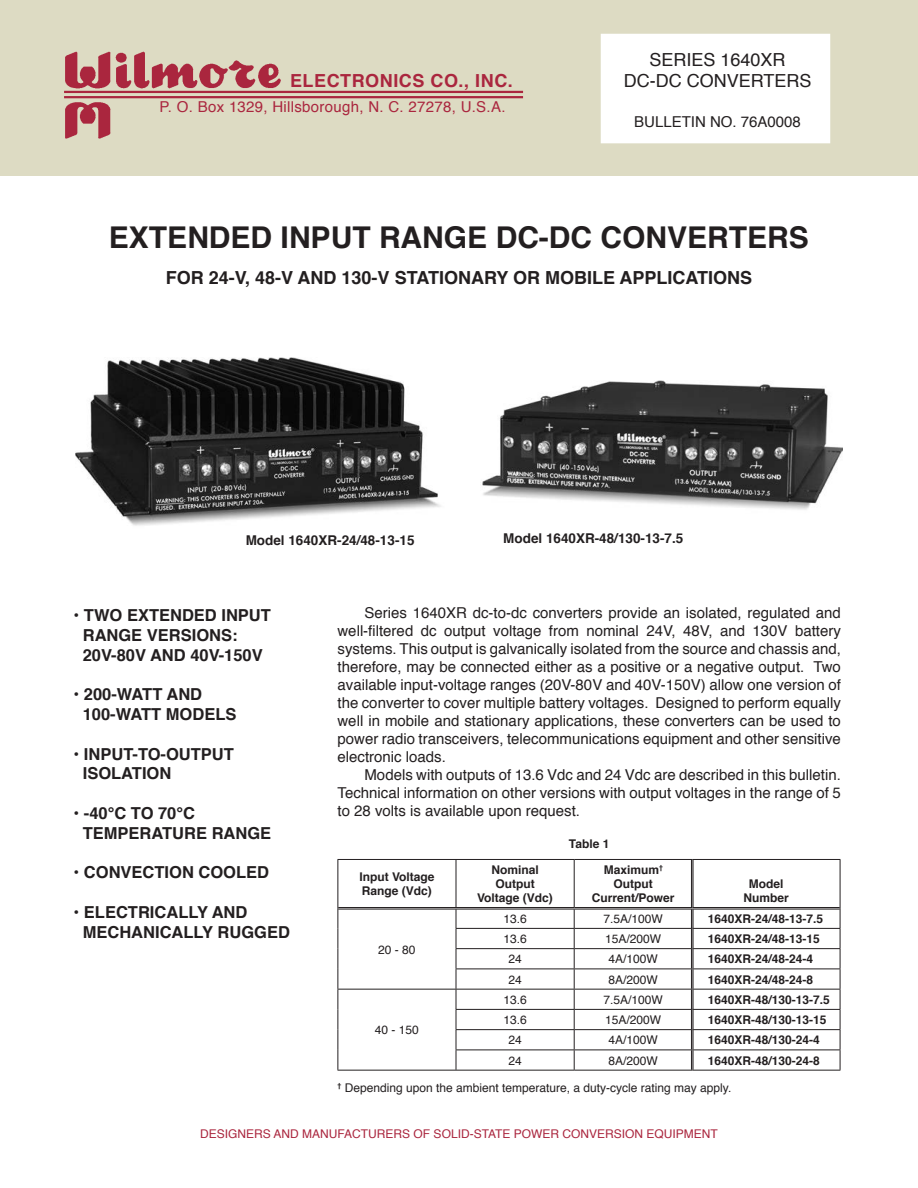
<style>
.page{position:relative;width:918px;height:1188px;background:#fff}
.page>*{position:absolute;margin:0;border:0;box-sizing:border-box;transform-origin:0 0}
.t1{font:700 30px "Helvetica";color:#231f20}
.t2{font:700 18px "Helvetica";color:#231f20}
.t3{font:18px/21.6px "Helvetica";color:#231f20;text-align:center}
.t4{font:700 18px "Helvetica";letter-spacing:.03em;color:#aa263e}
.t5{font:700 16.5px/19.8px "Helvetica";color:#231f20}
.t6{font:15px/18px "Helvetica";color:#231f20;text-align:justify}
.t7{font:15px "Helvetica";letter-spacing:.02em;color:#aa263e}
.t8{font:700 13.5px "Helvetica";color:#231f20}
.t9{font:700 12px/14.4px "Helvetica";color:#231f20;text-align:center}
.t10{font:12px "Helvetica";color:#231f20}
.t11{font:12px "Helvetica";color:#aa263e}
</style>
<div class="page">
<div style="left:0;top:0;width:918px;height:175px;background:#dddbc3"></div>
<div style="left:602px;top:35px;width:227px;height:107px;background:#fff"></div>
<div style="left:601px;top:34px;width:229px;height:109px;border:3px solid #fff"></div>
<img style="left:64px;top:51px;width:218px;height:88px">
<hr style="left:64px;top:91px;width:459px;height:2px;background:#aa263e">
<hr style="left:64px;top:96px;width:459px;height:2px;background:#aa263e">
<hr style="left:338px;top:860px;width:1px;height:48px;background:#231f20">
<hr style="left:338px;top:859px;width:118px;height:1px;background:#231f20">
<hr style="left:456px;top:860px;width:1px;height:47px;background:#231f20">
<hr style="left:456px;top:859px;width:118px;height:1px;background:#231f20">
<hr style="left:574px;top:860px;width:1px;height:47px;background:#231f20">
<hr style="left:574px;top:859px;width:118px;height:1px;background:#231f20">
<hr style="left:691px;top:860px;width:1px;height:47px;background:#231f20">
<hr style="left:692px;top:860px;width:2px;height:47px;background:#231f20">
<hr style="left:692px;top:859px;width:148px;height:1px;background:#231f20">
<hr style="left:840px;top:860px;width:1px;height:48px;background:#231f20">
<hr style="left:338px;top:907px;width:118px;height:1px;background:#231f20">
<hr style="left:338px;top:909px;width:118px;height:1px;background:#231f20">
<hr style="left:456px;top:907px;width:118px;height:1px;background:#231f20">
<hr style="left:456px;top:909px;width:118px;height:1px;background:#231f20">
<hr style="left:574px;top:907px;width:118px;height:1px;background:#231f20">
<hr style="left:574px;top:909px;width:118px;height:1px;background:#231f20">
<hr style="left:692px;top:907px;width:148px;height:1px;background:#231f20">
<hr style="left:692px;top:909px;width:148px;height:1px;background:#231f20">
<hr style="left:456px;top:928px;width:118px;height:1px;background:#231f20">
<hr style="left:574px;top:928px;width:118px;height:1px;background:#231f20">
<hr style="left:692px;top:928px;width:148px;height:1px;background:#231f20">
<hr style="left:456px;top:948px;width:118px;height:1px;background:#231f20">
<hr style="left:574px;top:948px;width:118px;height:1px;background:#231f20">
<hr style="left:692px;top:948px;width:148px;height:1px;background:#231f20">
<hr style="left:456px;top:969px;width:118px;height:1px;background:#231f20">
<hr style="left:574px;top:969px;width:118px;height:1px;background:#231f20">
<hr style="left:692px;top:969px;width:148px;height:1px;background:#231f20">
<svg style="left:338px;top:908px;width:1px;height:162px"></svg>
<hr style="left:338px;top:989px;width:118px;height:1px;background:#231f20">
<hr style="left:456px;top:989px;width:118px;height:1px;background:#231f20">
<hr style="left:574px;top:989px;width:118px;height:1px;background:#231f20">
<hr style="left:692px;top:989px;width:148px;height:1px;background:#231f20">
<hr style="left:456px;top:1009px;width:118px;height:1px;background:#231f20">
<hr style="left:574px;top:1009px;width:118px;height:1px;background:#231f20">
<hr style="left:692px;top:1009px;width:148px;height:1px;background:#231f20">
<hr style="left:456px;top:1029px;width:118px;height:1px;background:#231f20">
<hr style="left:574px;top:1029px;width:118px;height:1px;background:#231f20">
<hr style="left:692px;top:1029px;width:148px;height:1px;background:#231f20">
<hr style="left:338px;top:1070px;width:118px;height:1px;background:#231f20">
<svg style="left:456px;top:909px;width:1px;height:161px"></svg>
<hr style="left:456px;top:1050px;width:118px;height:1px;background:#231f20">
<hr style="left:456px;top:1070px;width:118px;height:1px;background:#231f20">
<svg style="left:574px;top:909px;width:1px;height:161px"></svg>
<hr style="left:574px;top:1050px;width:118px;height:1px;background:#231f20">
<hr style="left:574px;top:1070px;width:118px;height:1px;background:#231f20">
<svg style="left:691px;top:909px;width:3px;height:161px"></svg>
<hr style="left:692px;top:1050px;width:2px;height:20px;background:#231f20">
<hr style="left:692px;top:1050px;width:148px;height:1px;background:#231f20">
<svg style="left:840px;top:908px;width:1px;height:162px"></svg>
<hr style="left:692px;top:1070px;width:148px;height:1px;background:#231f20">
<img style="left:482px;top:381px;width:360px;height:129px">
<img style="left:76px;top:358px;width:365px;height:168px">
<p class="t4" style="left:290px;top:67px;width:224px">ELECTRONICS CO., INC.</p>
<p class="t7" style="left:160px;top:95px;width:347px">P. O. Box 1329, Hillsborough, N. C. 27278, U.S.A.</p>
<p class="t3" style="left:624px;top:49px;width:189px">SERIES 1640XR<br>DC-DC CONVERTERS</p>
<p class="t6" style="left:634px;top:113px;width:168px">BULLETIN NO. 76A0008</p>
<h1 class="t1" style="left:109px;top:213px;width:702px">EXTENDED INPUT RANGE DC-DC CONVERTERS</h1>
<p class="t2" style="left:166px;top:263px;width:588px">FOR 24-V, 48-V AND 130-V STATIONARY OR MOBILE APPLICATIONS</p>
<p class="t8" style="left:246px;top:529px;width:170px">Model 1640XR-24/48-13-15</p>
<p class="t8" style="left:503px;top:528px;width:182px">Model 1640XR-48/130-13-7.5</p>
<p class="t5" style="left:83px;top:606px;width:190px;text-indent:-9px">• TWO EXTENDED INPUT<br>RANGE VERSIONS:<br>20V-80V AND 40V-150V</p>
<p class="t5" style="left:83px;top:685px;width:155px;text-indent:-9px">• 200-WATT AND<br>100-WATT MODELS</p>
<p class="t5" style="left:83px;top:744px;width:153px;text-indent:-9px">• INPUT-TO-OUTPUT<br>ISOLATION</p>
<p class="t5" style="left:83px;top:804px;width:190px;text-indent:-9px">• -40°C TO 70°C<br>TEMPERATURE RANGE</p>
<p class="t5" style="left:74px;top:863px;width:197px">• CONVECTION COOLED</p>
<p class="t5" style="left:83px;top:903px;width:209px;text-indent:-9px">• ELECTRICALLY AND<br>MECHANICALLY RUGGED</p>
<p class="t6" style="left:338px;top:605px;width:505px;text-indent:27px">Series 1640XR dc-to-dc converters provide an isolated, regulated and well-filtered dc output voltage from nominal 24V, 48V, and 130V battery systems. This output is galvanically isolated from the source and chassis and, therefore, may be connected either as a positive or a negative output. Two available input-voltage ranges (20V-80V and 40V-150V) allow one version of the converter to cover multiple battery voltages. Designed to perform equally well in mobile and stationary applications, these converters can be used to power radio transceivers, telecommunications equipment and other sensitive electronic loads.</p>
<p class="t6" style="left:338px;top:767px;width:505px;text-indent:27px">Models with outputs of 13.6 Vdc and 24 Vdc are described in this bulletin.<br>Technical information on other versions with output voltages in the range of 5 to 28 volts is available upon request.</p>
<p class="t9" style="left:569px;top:837px;width:42px">Table 1</p>
<p class="t9" style="left:359px;top:869px;width:77px;text-align:left">Input Voltage<br>Range (Vdc)</p>
<p class="t9" style="left:477px;top:862px;width:77px">Nominal<br>Output<br>Voltage (Vdc)</p>
<p class="t9" style="left:592px;top:862px;width:84px">Maximum<sup>†<br></sup>Output<br>Current/Power</p>
<p class="t9" style="left:744px;top:877px;width:47px">Model<br>Number</p>
<p class="t10" style="left:378px;top:940px;width:39px">20 - 80</p>
<p class="t10" style="left:375px;top:1021px;width:46px">40 - 150</p>
<p class="t10" style="left:503px;top:910px;width:25px">13.6</p>
<p class="t10" style="left:604px;top:910px;width:61px">7.5A/100W</p>
<p class="t9" style="left:708px;top:912px;width:117px">1640XR-24/48-13-7.5</p>
<p class="t10" style="left:503px;top:930px;width:25px">13.6</p>
<p class="t10" style="left:605px;top:930px;width:58px">15A/200W</p>
<p class="t9" style="left:708px;top:932px;width:114px">1640XR-24/48-13-15</p>
<p class="t10" style="left:508px;top:950px;width:15px">24</p>
<p class="t10" style="left:609px;top:950px;width:51px">4A/100W</p>
<p class="t9" style="left:708px;top:952px;width:107px">1640XR-24/48-24-4</p>
<p class="t10" style="left:508px;top:970px;width:15px">24</p>
<p class="t10" style="left:609px;top:970px;width:51px">8A/200W</p>
<p class="t9" style="left:708px;top:972px;width:107px">1640XR-24/48-24-8</p>
<p class="t10" style="left:503px;top:990px;width:25px">13.6</p>
<p class="t10" style="left:604px;top:990px;width:61px">7.5A/100W</p>
<p class="t9" style="left:708px;top:993px;width:124px">1640XR-48/130-13-7.5</p>
<p class="t10" style="left:503px;top:1011px;width:25px">13.6</p>
<p class="t10" style="left:605px;top:1011px;width:58px">15A/200W</p>
<p class="t9" style="left:708px;top:1013px;width:120px">1640XR-48/130-13-15</p>
<p class="t10" style="left:508px;top:1031px;width:15px">24</p>
<p class="t10" style="left:609px;top:1031px;width:51px">4A/100W</p>
<p class="t9" style="left:708px;top:1033px;width:114px">1640XR-48/130-24-4</p>
<p class="t10" style="left:508px;top:1051px;width:15px">24</p>
<p class="t10" style="left:609px;top:1051px;width:51px">8A/200W</p>
<p class="t9" style="left:708px;top:1053px;width:114px">1640XR-48/130-24-8</p>
<p class="t10" style="left:338px;top:1079px;width:395px"><sup>†</sup> Depending upon the ambient temperature, a duty-cycle rating may apply.</p>
<p class="t11" style="left:200px;top:1125px;width:519px">DESIGNERS AND MANUFACTURERS OF SOLID-STATE POWER CONVERSION EQUIPMENT</p>
</div>
